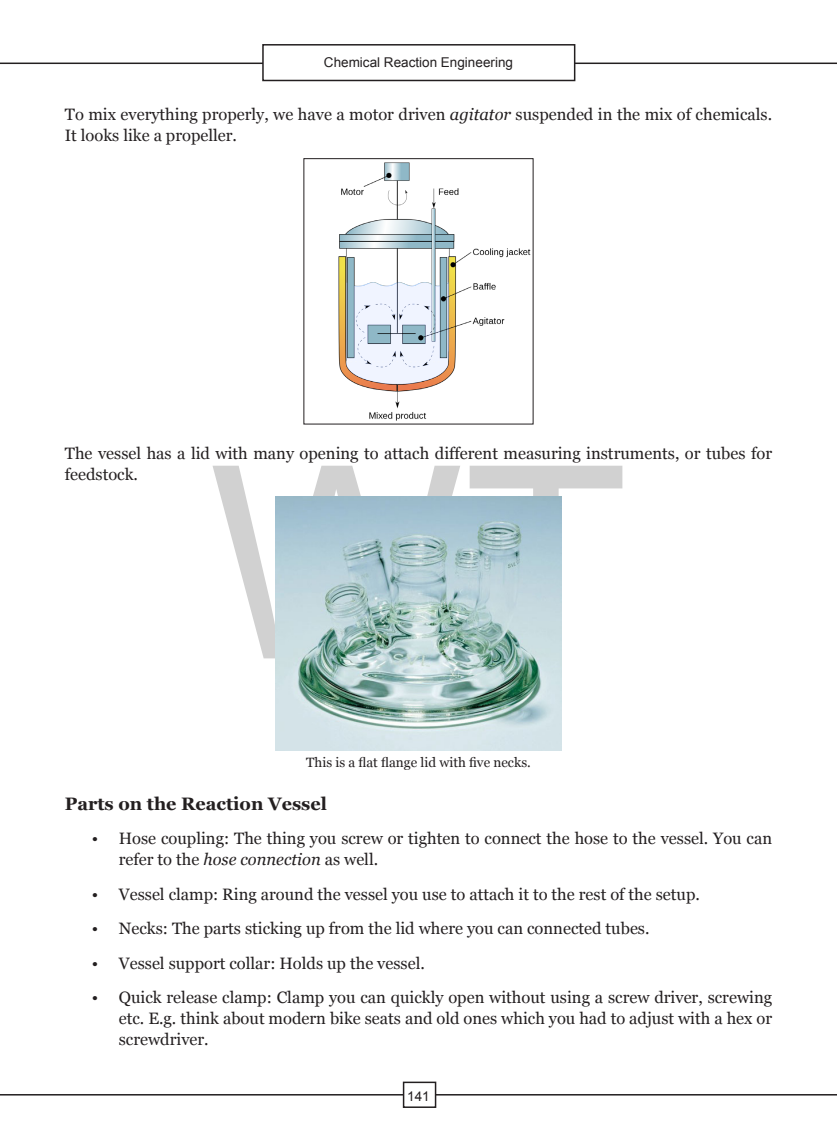
<style>
.page{position:relative;width:837px;height:1134px;background:#fff}
.page>*{position:absolute;margin:0;border:0;box-sizing:border-box;transform-origin:0 0}
.t1{font:269.25px "Arial";color:#d1d1d1}
.Sub_Head{font:700 18px "Georgia";color:#231f20}
.t2{font:16.5px/21px "Georgia";color:#231f20}
.Picture_Cap{font:13.5px "Georgia";color:#231f20}
.t3{font:13.5px "Arial";color:#231f20}
.s1{font-style:italic}
</style>
<div class="page">
<hr style="left:0;top:1094px;width:837px;height:2px;background:#231f20">
<div style="left:404px;top:1082px;width:32px;height:25px;background:#fff"></div>
<div style="left:403px;top:1082px;width:33px;height:26px;border:2px solid #231f20"></div>
<hr style="left:0;top:63px;width:837px;height:1px;background:#231f20">
<div style="left:263px;top:45px;width:312px;height:35px;background:#fff"></div>
<div style="left:262px;top:44px;width:313px;height:37px;border:2px solid #231f20"></div>
<img style="left:338px;top:162px;width:193px;height:259px">
<img style="left:276px;top:497px;width:285px;height:254px">
<p class="t3" style="left:324px;top:53px;width:191px">Chemical Reaction Engineering</p>
<p class="t2" style="left:65px;top:105px;width:709px">To mix everything properly, we have a motor driven <span class="s1">agitator</span> suspended in the mix of chemicals.<br>It looks like a propeller.</p>
<p class="t2" style="left:65px;top:443px;width:709px">The vessel has a lid with many opening to attach different measuring instruments, or tubes for feedstock.</p>
<h1 class="t1" style="left:209px;top:388px;width:420px">WT</h1>
<p class="Picture_Cap" style="left:306px;top:754px;width:226px">This is a flat flange lid with five necks.</p>
<p class="Sub_Head" style="left:65px;top:792px;width:264px">Parts on the Reaction Vessel</p>
<p class="t2" style="left:119px;top:828px;width:655px;text-indent:-27px">• Hose coupling: The thing you screw or tighten to connect the hose to the vessel. You can refer to the <span class="s1">hose connection</span> as well.</p>
<p class="t2" style="left:92px;top:884px;width:610px">• Vessel clamp: Ring around the vessel you use to attach it to the rest of the setup.</p>
<p class="t2" style="left:92px;top:918px;width:559px">• Necks: The parts sticking up from the lid where you can connected tubes.</p>
<p class="t2" style="left:92px;top:953px;width:335px">• Vessel support collar: Holds up the vessel.</p>
<p class="t2" style="left:119px;top:987px;width:655px;text-align:justify;text-indent:-27px">• Quick release clamp: Clamp you can quickly open without using a screw driver, screwing etc. E.g. think about modern bike seats and old ones which you had to adjust with a hex or screwdriver.</p>
<p class="t3" style="left:407px;top:1087px;width:24px">141</p>
</div>
